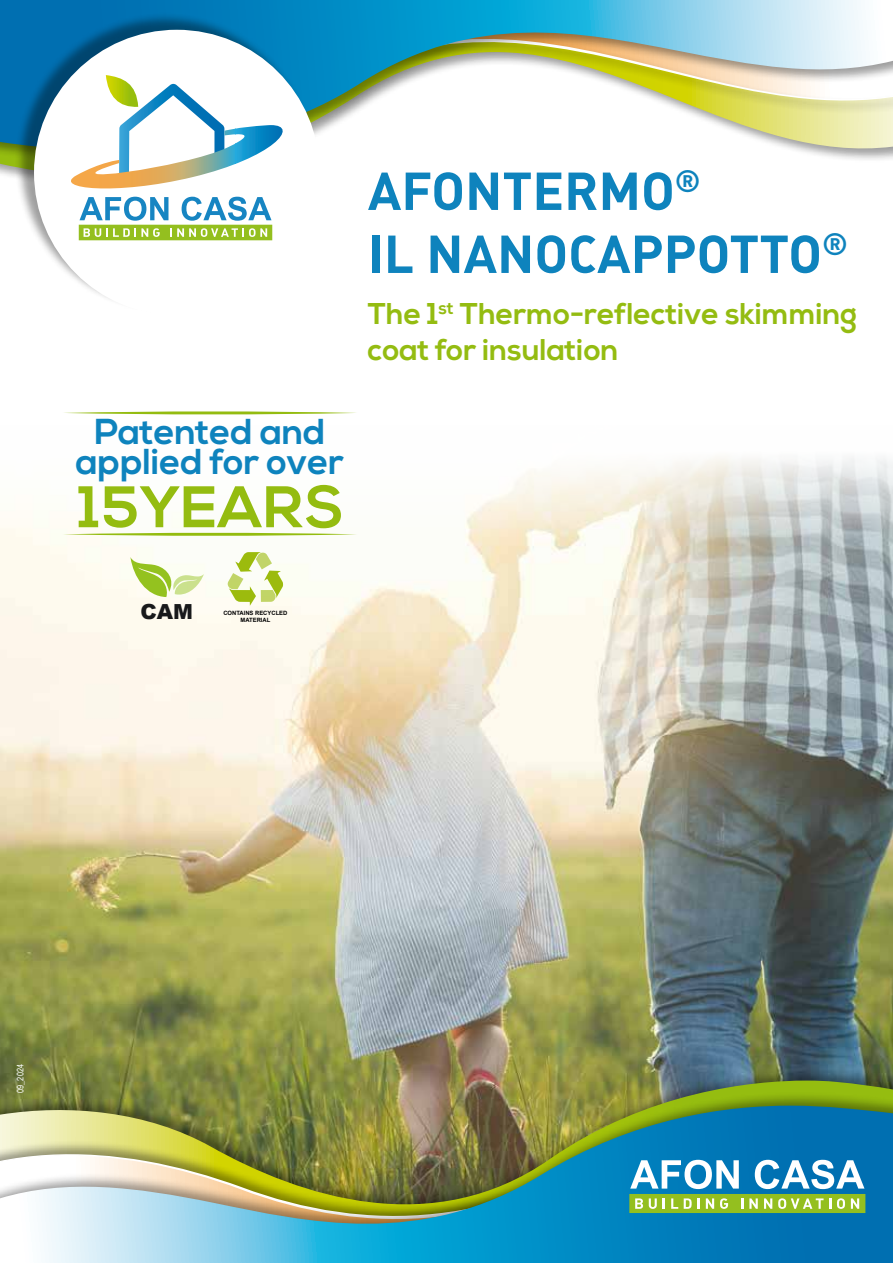
<style>
.page{position:relative;width:893px;height:1263px;background:#fff}
.page>*{position:absolute;margin:0;border:0;box-sizing:border-box;transform-origin:0 0}
.t1{font:700 58.5px "Nexa";letter-spacing:.02em;color:#94bc10}
.t2{font:52.5px/63px "DIN Bold Alternate";color:#0e83bd}
.t3{font:700 36px/30px "Nexa";color:#0e83bd;text-align:center}
.t4{font:700 30px/36px "Nexa";color:#94bc11}
.t5{font:900 20.85px "Arial";color:#18191b}
.t6{font:9px "Arial Narrow";color:#fff}
.t7{font:700 5.85px "Arial";color:#000}
</style>
<div class="page">
<svg style="left:0;top:0;width:893px;height:159px"></svg>
<img style="left:0;top:457px;width:893px;height:570px">
<div style="left:0;top:1027px;width:893px;height:236px;background:#000;opacity:.38"></div>
<img style="left:0;top:1035px;width:893px;height:56px">
<div style="left:0;top:1091px;width:893px;height:172px;background:#000;opacity:.38"></div>
<img style="left:0;top:1106px;width:893px;height:157px">
<div style="left:15px;top:12px;width:301px;height:302px;background:#000;opacity:.38"></div>
<div style="left:34px;top:30px;width:286px;height:285px;background:#fff;border-radius:50%"></div>
<div style="left:79px;top:225px;width:193px;height:15px;background:#94bf1f"></div>
<svg style="left:39px;top:75px;width:262px;height:146px"></svg>
<svg style="left:84px;top:228px;width:76px;height:9px"></svg>
<svg style="left:170px;top:228px;width:97px;height:9px"></svg>
<svg style="left:630px;top:1160px;width:234px;height:29px"></svg>
<div style="left:629px;top:1194px;width:236px;height:19px;background:#94bf1f"></div>
<svg style="left:635px;top:1198px;width:8px;height:11px"></svg>
<svg style="left:649px;top:1198px;width:8px;height:11px"></svg>
<svg style="left:663px;top:1198px;width:2px;height:11px"></svg>
<svg style="left:671px;top:1198px;width:7px;height:11px"></svg>
<svg style="left:684px;top:1198px;width:16px;height:11px"></svg>
<svg style="left:706px;top:1198px;width:8px;height:11px"></svg>
<svg style="left:720px;top:1198px;width:8px;height:11px"></svg>
<svg style="left:741px;top:1198px;width:2px;height:11px"></svg>
<svg style="left:749px;top:1198px;width:9px;height:11px"></svg>
<svg style="left:764px;top:1198px;width:8px;height:11px"></svg>
<svg style="left:778px;top:1198px;width:45px;height:11px"></svg>
<svg style="left:829px;top:1198px;width:2px;height:11px"></svg>
<svg style="left:837px;top:1198px;width:8px;height:11px"></svg>
<svg style="left:851px;top:1198px;width:8px;height:11px"></svg>
<svg style="left:64px;top:411px;width:292px;height:4px"></svg>
<svg style="left:63px;top:532px;width:294px;height:4px"></svg>
<svg style="left:227px;top:552px;width:56px;height:54px"></svg>
<svg style="left:131px;top:557px;width:73px;height:40px"></svg>
<p class="t3" style="left:76px;top:418px;width:270px">Patented and applied for over</p>
<h1 class="t1" style="left:78px;top:473px;width:267px">15YEARS</h1>
<h2 class="t2" style="left:368px;top:157px;width:482px">AFONTERMO<sup>®<br></sup>IL NANOCAPPOTTO<sup>®</sup></h2>
<p class="t4" style="left:368px;top:297px;width:491px">The 1<sup>st</sup> Thermo-reflective skimming coat for insulation</p>
<p class="t5" style="left:140px;top:596px;width:54px">CAM</p>
<p class="t7" style="left:223px;top:608px;width:66px">CONTAINS RECYCLED</p>
<p class="t7" style="left:240px;top:615px;width:31px">MATERIAL</p>
<p class="t6" style="left:14px;top:1093px;width:30px;rotate:-90deg">09_2024</p>
</div>
